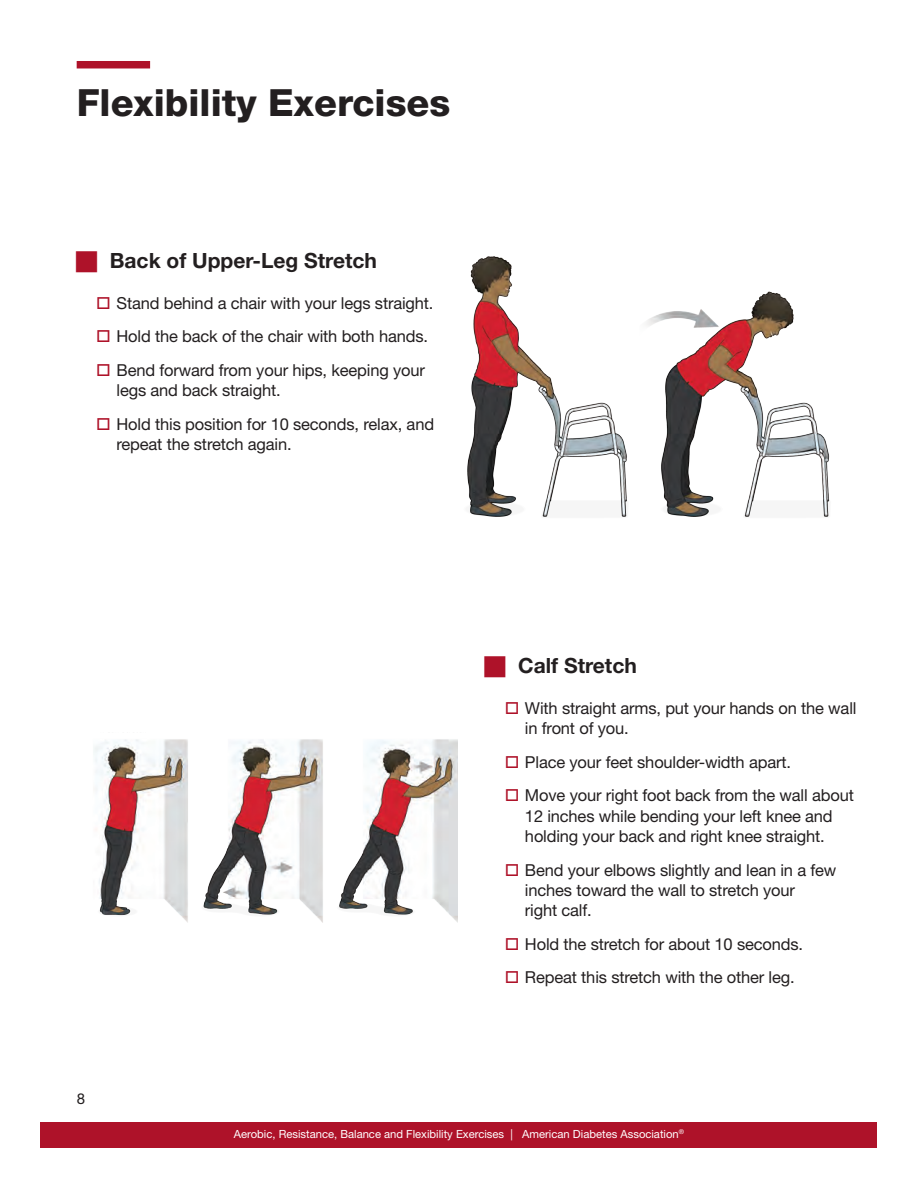
<style>
.page{position:relative;width:918px;height:1188px;background:#fff}
.page>*{position:absolute;margin:0;border:0;box-sizing:border-box;transform-origin:0 0}
.t1{font:800 37.5px "Helvetica Neue LT Pro";color:#231f20}
.t2{font:700 21px "Helvetica Neue LT Pro";color:#231f20}
.t3{font:16.5px/33.8px "Helvetica Neue LT Pro";letter-spacing:-.01em;color:#231f20}
.t4{font:15px "Helvetica Neue LT Pro";color:#231f20}
.t5{font:11.25px "Helvetica Neue LT Pro";color:#fff}
</style>
<div class="page">
<div style="left:40px;top:1122px;width:838px;height:26px;background:#ae1229"></div>
<div style="left:77px;top:61px;width:73px;height:7px;background:#ae1229"></div>
<img style="left:93px;top:739px;width:364px;height:183px">
<img style="left:467px;top:256px;width:363px;height:261px">
<h1 class="t1" style="left:77px;top:80px;width:375px">Flexibility Exercises</h1>
<p class="t2" style="left:110px;top:248px;width:269px">Back of Upper-Leg Stretch</p>
<p class="t3" style="left:117px;top:285px;width:318px">Stand behind a chair with your legs straight.<br>Hold the back of the chair with both hands.<br>Bend forward from your hips, keeping your</p>
<p class="t3" style="left:117px;top:373px;width:319px">legs and back straight.<br>Hold this position for 10 seconds, relax, and</p>
<p class="t3" style="left:117px;top:427px;width:177px">repeat the stretch again.</p>
<p class="t4" style="left:77px;top:1090px;width:10px">8</p>
<p class="t2" style="left:518px;top:653px;width:120px">Calf Stretch</p>
<p class="t3" style="left:525px;top:697px;width:333px;line-height:20.2px">With straight arms, put your hands on the wall in front of you.</p>
<p class="t3" style="left:525px;top:744px;width:330px">Place your feet shoulder-width apart.<br>Move your right foot back from the wall about</p>
<p class="t3" style="left:525px;top:805px;width:309px;line-height:20.2px">12 inches while bending your left knee and holding your back and right knee straight.</p>
<p class="t3" style="left:525px;top:859px;width:313px;line-height:20.2px">Bend your elbows slightly and lean in a few inches toward the wall to stretch your<br>right calf.</p>
<p class="t3" style="left:525px;top:927px;width:280px">Hold the stretch for about 10 seconds.<br>Repeat this stretch with the other leg.</p>
<p class="t5" style="left:234px;top:1127px;width:452px">Aerobic, Resistance, Balance and Flexibility Exercises | American Diabetes Association<sup>®</sup></p>
</div>
